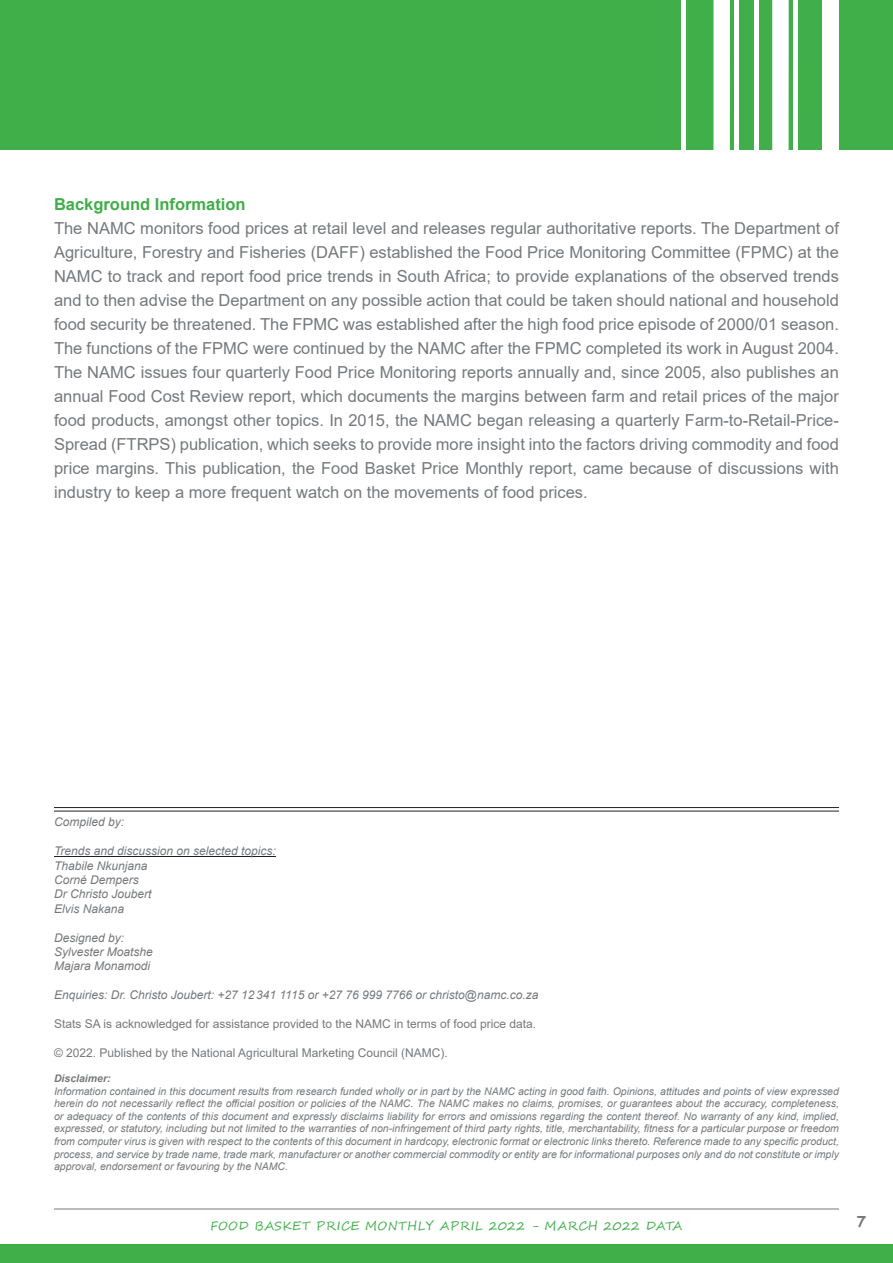
<style>
.page{position:relative;width:893px;height:1263px;background:#fff}
.page>*{position:absolute;margin:0;border:0;box-sizing:border-box;transform-origin:0 0}
.t1{font:16.5px/24px "Arial";color:#76787b;text-align:justify}
.t2{font:700 16.5px "Arial";color:#40ae49}
.t3{font:700 15px "Comic Sans MS";color:#76787b}
.t4{font:italic 12px "Arial";color:#76787b}
.t5{font:12px "Arial";color:#76787b}
.t6{font:12px "Segoe Script";letter-spacing:.04em;color:#40ae49}
.t7{font:italic 10.5px/12.6px "Arial";color:#76787b;text-align:justify}
.t8{font:italic 700 10.5px "Arial";color:#76787b}
</style>
<div class="page">
<hr style="left:54px;top:1208px;width:785px;height:1px;background:#76787b">
<div style="left:0;top:1244px;width:893px;height:19px;background:#40ae49"></div>
<hr style="left:54px;top:856px;width:222px;height:1px;background:#231f20">
<hr style="left:54px;top:811px;width:785px;height:1px;background:#231f20">
<hr style="left:54px;top:807px;width:785px;height:1px;background:#231f20">
<div style="left:0;top:0;width:893px;height:150px;background:#40ae49"></div>
<div style="left:823px;top:0;width:16px;height:174px;background:#fff"></div>
<div style="left:713px;top:0;width:17px;height:174px;background:#fff"></div>
<div style="left:772px;top:0;width:17px;height:174px;background:#fff"></div>
<div style="left:681px;top:0;width:5px;height:174px;background:#fff"></div>
<div style="left:734px;top:0;width:5px;height:174px;background:#fff"></div>
<hr style="left:755px;top:0;width:4px;height:174px;background:#fff">
<div style="left:793px;top:0;width:5px;height:174px;background:#fff"></div>
<p class="t2" style="left:54px;top:192px;width:193px">Background Information</p>
<p class="t1" style="left:54px;top:216px;width:786px">The NAMC monitors food prices at retail level and releases regular authoritative reports. The Department of Agriculture, Forestry and Fisheries (DAFF) established the Food Price Monitoring Committee (FPMC) at the NAMC to track and report food price trends in South Africa; to provide explanations of the observed trends and to then advise the Department on any possible action that could be taken should national and household food security be threatened. The FPMC was established after the high food price episode of 2000/01 season.<br>The functions of the FPMC were continued by the NAMC after the FPMC completed its work in August 2004.<br>The NAMC issues four quarterly Food Price Monitoring reports annually and, since 2005, also publishes an annual Food Cost Review report, which documents the margins between farm and retail prices of the major food products, amongst other topics. In 2015, the NAMC began releasing a quarterly Farm-to-Retail-Price-Spread (FTRPS) publication, which seeks to provide more insight into the factors driving commodity and food price margins. This publication, the Food Basket Price Monthly report, came because of discussions with industry to keep a more frequent watch on the movements of food prices.</p>
<p class="t4" style="left:54px;top:814px;width:72px">Compiled by:</p>
<p class="t4" style="left:54px;top:843px;width:223px">Trends and discussion on selected topics:</p>
<p class="t4" style="left:54px;top:858px;width:95px">Thabile Nkunjana</p>
<p class="t4" style="left:54px;top:872px;width:86px">Corné Dempers</p>
<p class="t4" style="left:54px;top:886px;width:99px">Dr Christo Joubert</p>
<p class="t4" style="left:54px;top:901px;width:72px">Elvis Nakana</p>
<p class="t4" style="left:54px;top:930px;width:72px">Designed by:</p>
<p class="t4" style="left:54px;top:944px;width:100px">Sylvester Moatshe</p>
<p class="t4" style="left:54px;top:958px;width:98px">Majara Monamodi</p>
<p class="t4" style="left:54px;top:987px;width:486px">Enquiries: Dr. Christo Joubert: +27 12341 1115 or +27 76 999 7766 or christo@namc.co.za</p>
<p class="t5" style="left:54px;top:1015px;width:484px">Stats SA is acknowledged for assistance provided to the NAMC in terms of food price data.</p>
<p class="t5" style="left:54px;top:1044px;width:395px">© 2022. Published by the National Agricultural Marketing Council (NAMC).</p>
<p class="t8" style="left:54px;top:1071px;width:58px">Disclaimer:</p>
<p class="t7" style="left:54px;top:1085px;width:786px">Information contained in this document results from research funded wholly or in part by the NAMC acting in good faith. Opinions, attitudes and points of view expressed herein do not necessarily reflect the official position or policies of the NAMC. The NAMC makes no claims, promises, or guarantees about the accuracy, completeness, or adequacy of the contents of this document and expressly disclaims liability for errors and omissions regarding the content thereof. No warranty of any kind, implied, expressed, or statutory, including but not limited to the warranties of non-infringement of third party rights, title, merchantability, fitness for a particular purpose or freedom from computer virus is given with respect to the contents of this document in hardcopy, electronic format or electronic links thereto. Reference made to any specific product, process, and service by trade name, trade mark, manufacturer or another commercial commodity or entity are for informational purposes only and do not constitute or imply approval, endorsement or favouring by the NAMC.</p>
<p class="t6" style="left:211px;top:1216px;width:473px">FOOD BASKET PRICE MONTHLY APRIL 2022 - MARCH 2022 DATA</p>
<p class="t3" style="left:857px;top:1210px;width:11px">7</p>
</div>
